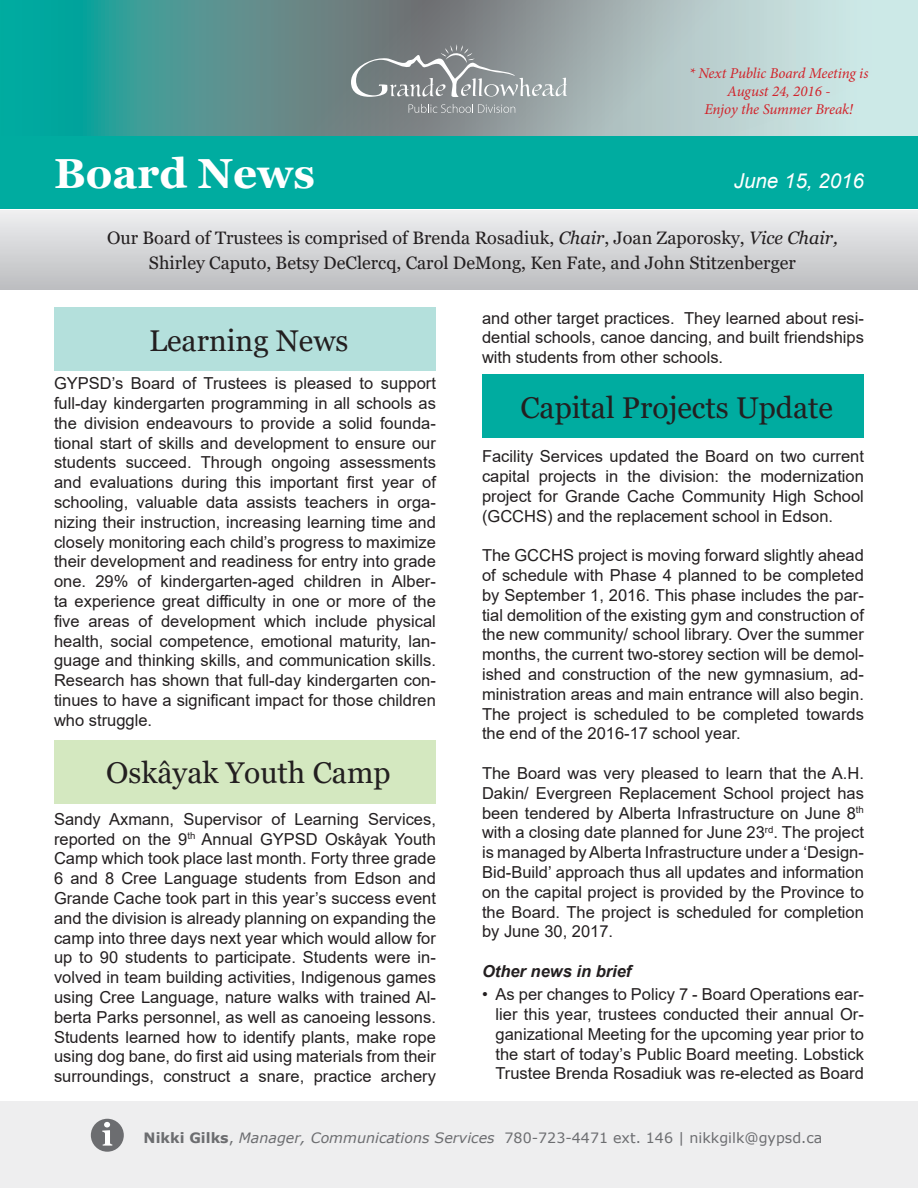
<style>
.page{position:relative;width:918px;height:1188px;background:#fff}
.page>*{position:absolute;margin:0;border:0;box-sizing:border-box;transform-origin:0 0}
.t1{font:700 42px "Georgia";color:#fff}
.Headings_1{font:30px "Georgia";color:#231f20}
.t2{font:italic 20.55px "Arial";color:#fff}
.t3{font:18px/25.5px "Georgia";color:#231f20;text-align:center}
.t4{font:16.5px/19.8px "Arial";color:#231f20;text-align:justify}
.t5{font:italic 700 16.5px "Arial";color:#231f20}
.t6{font:italic 15px/18px "Minion Pro";letter-spacing:-.01em;color:#d1232a;text-align:center}
.t7{font:14.25px "Verdana";color:#6c6d70}
.s1{font-style:italic}
.s2{font-family:"Arial Narrow"}
.s3{font-weight:700}
</style>
<div class="page">
<svg style="left:0;top:0;width:918px;height:136px;background:#7dadab"></svg>
<div style="left:0;top:210px;width:918px;height:80px;background:linear-gradient(to bottom,#efeff1,#bcbdc0)"></div>
<svg style="left:409px;top:104px;width:106px;height:9px"></svg>
<svg style="left:351px;top:44px;width:216px;height:53px;background:#91989a"></svg>
<div style="left:0;top:136px;width:918px;height:72px;background:#00aca0"></div>
<div style="left:0;top:1102px;width:918px;height:86px;background:#eeeeef"></div>
<div style="left:91px;top:1119px;width:33px;height:33px;background:#6c6d70;border-radius:50%"></div>
<svg style="left:102px;top:1122px;width:10px;height:24px"></svg>
<div style="left:55px;top:308px;width:381px;height:63px;background:#b4e0dc"></div>
<div style="left:54px;top:740px;width:382px;height:63px;background:#d4e8c0"></div>
<div style="left:483px;top:375px;width:381px;height:63px;background:#00aca0"></div>
<p class="t1" style="left:54px;top:146px;width:262px">Board News</p>
<p class="t6" style="left:689px;top:65px;width:181px">* Next Public Board Meeting is<br>August 24, 2016 -</p>
<p class="t6" style="left:704px;top:101px;width:150px">Enjoy the Summer Break!</p>
<p class="t2" style="left:734px;top:167px;width:132px">June 15, 2016</p>
<p class="t3" style="left:107px;top:225px;width:732px">Our Board of Trustees is comprised of Brenda Rosadiuk, <span class="s1">Chair</span>, Joan Zaporosky, <span class="s1">Vice Chair,<br></span>Shirley Caputo, Betsy DeClercq, Carol DeMong, Ken Fate, and John Stitzenberger</p>
<p class="Headings_1" style="left:149px;top:322px;width:201px">Learning News</p>
<p class="t4" style="left:54px;top:373px;width:383px">GYPSD’s Board of Trustees is pleased to support full-day kindergarten programming in all schools as the division endeavours to provide a solid founda&shy;tional start of skills and development to ensure our students succeed. Through ongoing assessments and evaluations during this important first year of schooling, valuable data assists teachers in orga&shy;nizing their instruction, increasing learning time and closely monitoring each child’s progress to maximize their development and readiness for entry into grade one. 29% of kindergarten-aged children in Alber&shy;ta experience great difficulty in one or more of the five areas of development which include physical health, social competence, emotional maturity, lan&shy;guage and thinking skills, and communication skills.<br>Research has shown that full-day kindergarten con&shy;tinues to have a significant impact for those children who struggle.</p>
<p class="Headings_1" style="left:106px;top:755px;width:286px">Oskâyak Youth Camp</p>
<p class="t4" style="left:54px;top:809px;width:383px">Sandy Axmann, Supervisor of Learning Services, reported on the 9<sup>th</sup> Annual GYPSD Osk<span class="s2">â</span>yak Youth Camp which took place last month. Forty three grade 6 and 8 Cree Language students from Edson and Grande Cache took part in this year’s success event and the division is already planning on expanding the camp into three days next year which would allow for up to 90 students to participate. Students were in&shy;volved in team building activities, Indigenous games using Cree Language, nature walks with trained Al&shy;berta Parks personnel, as well as canoeing lessons.<br>Students learned how to identify plants, make rope using dog bane, do first aid using materials from their surroundings, construct a snare, practice archery</p>
<p class="t4" style="left:482px;top:308px;width:383px">and other target practices. They learned about resi&shy;dential schools, canoe dancing, and built friendships with students from other schools.</p>
<p class="Headings_1" style="left:520px;top:389px;width:314px">Capital Projects Update</p>
<p class="t4" style="left:482px;top:446px;width:383px">Facility Services updated the Board on two current capital projects in the division: the modernization project for Grande Cache Community High School (GCCHS) and the replacement school in Edson.</p>
<p class="t4" style="left:482px;top:545px;width:383px">The GCCHS project is moving forward slightly ahead of schedule with Phase 4 planned to be completed by September 1, 2016. This phase includes the par&shy;tial demolition of the existing gym and construction of the new community/ school library. Over the summer months, the current two-storey section will be demol&shy;ished and construction of the new gymnasium, ad&shy;ministration areas and main entrance will also begin.<br>The project is scheduled to be completed towards the end of the 2016-17 school year.</p>
<p class="t4" style="left:482px;top:763px;width:383px">The Board was very pleased to learn that the A.H.<br>Dakin/ Evergreen Replacement School project has been tendered by Alberta Infrastructure on June 8<sup>th </sup>with a closing date planned for June 23<sup>rd</sup>. The project is managed by Alberta Infrastructure under a ‘Design-Bid-Build’ approach thus all updates and information on the capital project is provided by the Province to the Board. The project is scheduled for completion by June 30, 2017.</p>
<p class="t5" style="left:482px;top:960px;width:151px">Other news in brief</p>
<p class="t4" style="left:496px;top:984px;width:370px;text-indent:-14px">• As per changes to Policy 7 - Board Operations ear&shy;lier this year, trustees conducted their annual Or&shy;ganizational Meeting for the upcoming year prior to the start of today’s Public Board meeting. Lobstick Trustee Brenda Rosadiuk was re-elected as Board</p>
<p class="t7" style="left:144px;top:1128px;width:680px"><span class="s3">Nikki Gilks</span>, <span class="s1">Manager, Communications Services</span> 780-723-4471 ext. 146 | nikkgilk@gypsd.ca</p>
</div>
